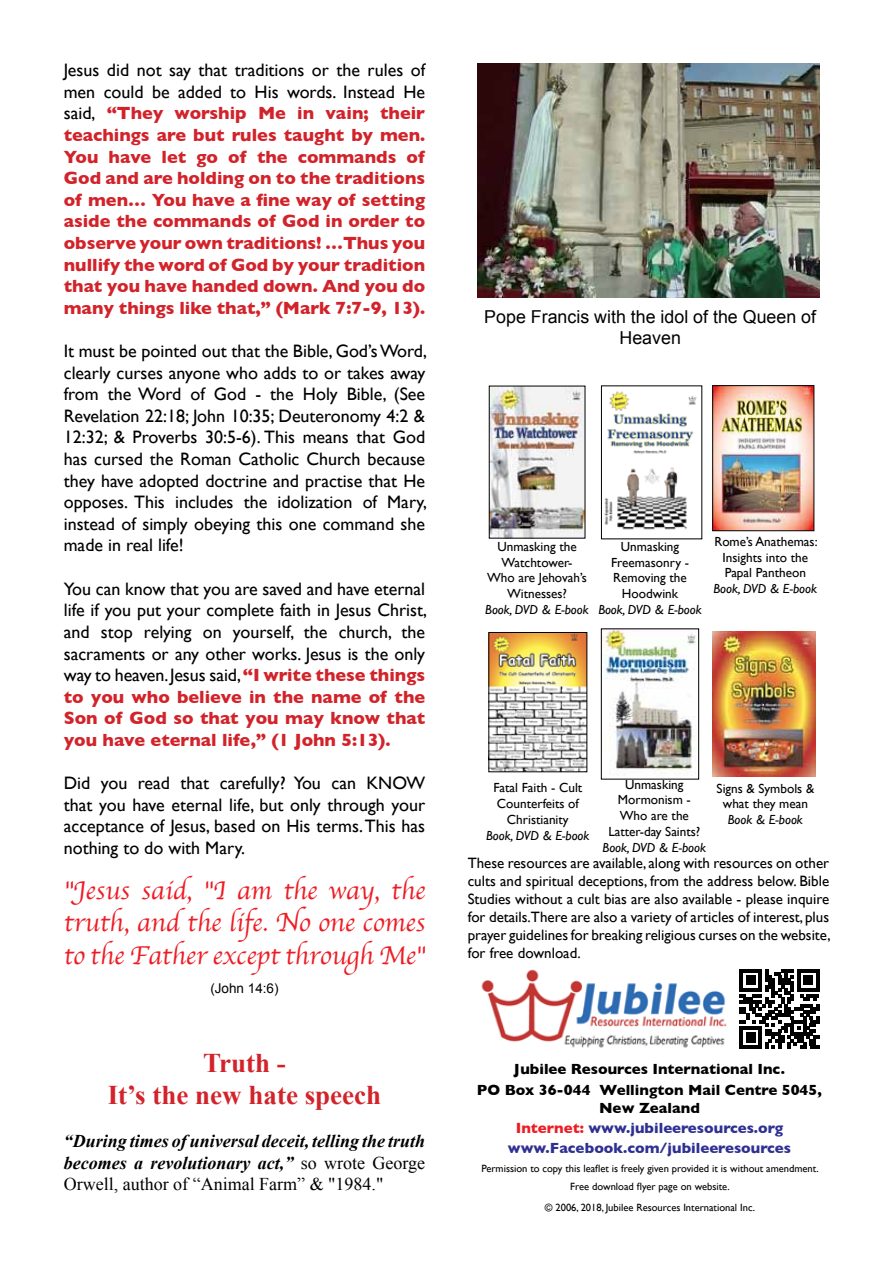
<style>
.page{position:relative;width:893px;height:1263px;background:#fff}
.page>*{position:absolute;margin:0;border:0;box-sizing:border-box;transform-origin:0 0}
.t1{font:27px/32.4px "Apple Chancery";color:#ed1c24;text-align:justify}
.t2{font:700 27px/32.4px "Times New Roman";color:#d2232a;text-align:center}
.t3{font:18px/21.6px "Gill Sans";color:#000;text-align:justify}
.t4{font:700 18px/21.6px "Gill Sans";color:#d2232a;text-align:justify}
.t5{font:italic 700 18px/21.6px "Times New Roman";color:#000;text-align:justify}
.t6{font:17.85px/21.5px "Arial";color:#000;text-align:center}
.t7{font:15px/18px "Gill Sans";color:#000;text-align:justify}
.t8{font:700 15px/20.1px "Gill Sans";color:#2e3192;text-align:center}
.t9{font:700 15px/20.1px "Gill Sans";color:#000;text-align:center}
.t10{font:13.5px "Arial";color:#000}
.t11{font:13.2px/15.9px "Gill Sans";color:#000;text-align:center}
.t12{font:italic 13.2px "Gill Sans";color:#000}
.t13{font:10.5px/17.5px "Gill Sans";color:#000;text-align:center}
.s1{font-weight:400;color:#000}
.s2{font-weight:700;color:#d2232a}
.s3{font-weight:400;font-style:normal}
.s4{color:#000}
.s5{color:#ed1c24}
</style>
<div class="page">
<img style="left:477px;top:64px;width:343px;height:233px">
<img style="left:714px;top:387px;width:98px;height:142px">
<div style="left:712px;top:385px;width:102px;height:146px;border:1px solid #000"></div>
<svg style="left:739px;top:969px;width:81px;height:80px"></svg>
<svg style="left:740px;top:969px;width:79px;height:79px"></svg>
<hr style="left:797px;top:969px;width:22px;height:3px;background:#000">
<img style="left:481px;top:969px;width:246px;height:79px">
<img style="left:490px;top:634px;width:95px;height:136px">
<div style="left:488px;top:632px;width:99px;height:140px;border:1px solid #000"></div>
<img style="left:603px;top:630px;width:93px;height:141px">
<div style="left:601px;top:628px;width:98px;height:151px;border:1px solid #000"></div>
<img style="left:713px;top:631px;width:102px;height:146px">
<img style="left:604px;top:391px;width:93px;height:139px">
<div style="left:601px;top:385px;width:101px;height:154px;border:1px solid #000"></div>
<img style="left:491px;top:388px;width:92px;height:148px">
<p class="t4" style="left:64px;top:59px;width:363px"><span class="s1">Jesus did not say that traditions or the rules of men could be added to His words. Instead He said,</span> “They worship Me in vain; their teachings are but rules taught by men.<br>You have let go of the commands of God and are holding on to the traditions of men… You have a fine way of setting aside the commands of God in order to observe your own traditions! …Thus you nullify the word of God by your tradition that you have handed down. And you do many things like that,” (Mark 7:7-9, 13).</p>
<p class="t3" style="left:64px;top:340px;width:365px">It must be pointed out that the Bible, God’s Word, clearly curses anyone who adds to or takes away from the Word of God - the Holy Bible, (See Revelation 22:18; John 10:35; Deuteronomy 4:2 &amp; 12:32; &amp; Proverbs 30:5-6). This means that God has cursed the Roman Catholic Church because they have adopted doctrine and practise that He opposes. This includes the idolization of Mary, instead of simply obeying this one command she made in real life!</p>
<p class="t3" style="left:64px;top:578px;width:365px">You can know that you are saved and have eternal life if you put your complete faith in Jesus Christ, and stop relying on yourself, the church, the sacraments or any other works. Jesus is the only way to heaven. Jesus said, <span class="s2">“I write these things to you who believe in the name of the Son of God so that you may know that you have eternal life,” (1 John 5:13).</span></p>
<p class="t3" style="left:64px;top:772px;width:363px">Did you read that carefully? You can KNOW that you have eternal life, but only through your acceptance of Jesus, based on His terms. This has nothing to do with Mary.</p>
<h1 class="t1" style="left:64px;top:874px;width:363px">"Jesus said, "I am the way, the truth, and the life. No one comes to the Father except through Me"</h1>
<p class="t10" style="left:210px;top:979px;width:70px">(John 14:6)</p>
<h1 class="t2" style="left:108px;top:1046px;width:275px">Truth -<br>It’s the new hate speech</h1>
<p class="t5" style="left:64px;top:1130px;width:363px">“During times of universal deceit, telling the truth becomes a revolutionary act,” <span class="s3">so wrote George Orwell, author of “Animal Farm” &amp; "1984."</span></p>
<p class="t6" style="left:484px;top:306px;width:333px">Pope Francis with the idol of the Queen of<br>Heaven</p>
<p class="t11" style="left:487px;top:538px;width:101px">Unmasking the<br>Watchtower-<br>Who are Jehovah’s<br>Witnesses?</p>
<p class="t12" style="left:485px;top:602px;width:105px">Book, DVD &amp; E-book</p>
<p class="t11" style="left:611px;top:538px;width:79px">Unmasking<br>Freemasonry -<br>Removing the<br>Hoodwink</p>
<p class="t12" style="left:598px;top:602px;width:105px">Book, DVD &amp; E-book</p>
<p class="t11" style="left:714px;top:533px;width:105px">Rome’s Anathemas:<br>Insights into the<br>Papal Pantheon</p>
<p class="t12" style="left:714px;top:581px;width:105px">Book, DVD &amp; E-book</p>
<p class="t11" style="left:493px;top:779px;width:90px">Fatal Faith - Cult<br>Counterfeits of<br>Christianity</p>
<p class="t12" style="left:486px;top:827px;width:105px">Book, DVD &amp; E-book</p>
<p class="t11" style="left:608px;top:776px;width:93px">Unmasking<br>Mormonism -<br>Who are the<br>Latter-day Saints?</p>
<p class="t12" style="left:603px;top:840px;width:105px">Book, DVD &amp; E-book</p>
<p class="t11" style="left:717px;top:780px;width:99px">Signs &amp; Symbols &amp; what they mean</p>
<p class="t12" style="left:728px;top:812px;width:77px">Book &amp; E-book</p>
<p class="t7" style="left:468px;top:854px;width:364px">These resources are available, along with resources on other cults and spiritual deceptions, from the address below. Bible Studies without a cult bias are also available - please inquire for details.There are also a variety of articles of interest, plus prayer guidelines for breaking religious curses on the website, for free download.</p>
<p class="t9" style="left:477px;top:1059px;width:346px">Jubilee Resources International Inc.<br>PO Box 36-044 Wellington Mail Centre 5045,</p>
<p class="t8" style="left:508px;top:1097px;width:285px"><span class="s4">New Zealand<br></span><span class="s5">Internet:</span> www.jubileeresources.org www.Facebook.com/jubileeresources</p>
<p class="t13" style="left:481px;top:1160px;width:339px">Permission to copy this leaflet is freely given provided it is without amendment.<br>Free download flyer page on website.</p>
<p class="t13" style="left:545px;top:1198px;width:212px">© 2006, 2018, Jubilee Resources International Inc.</p>
</div>
